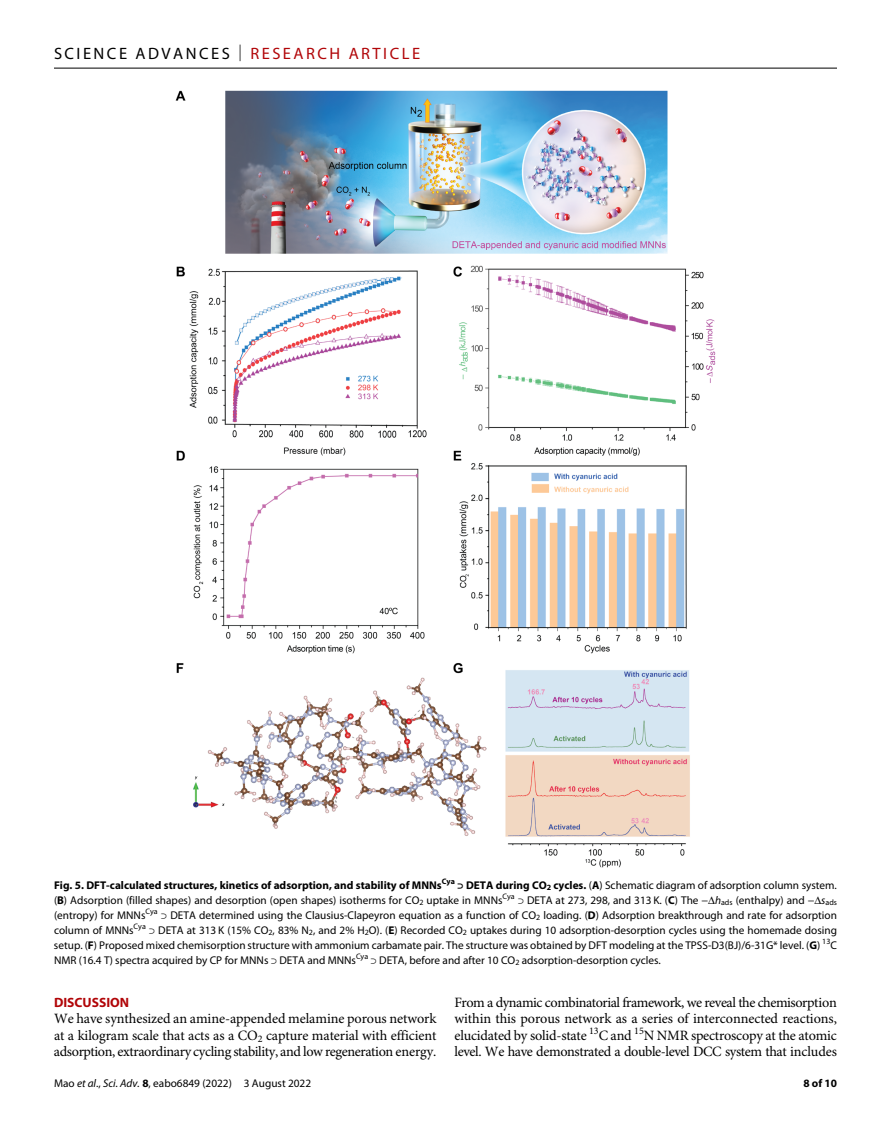
<style>
.page{position:relative;width:891px;height:1134px;background:#fff}
.page>*{position:absolute;margin:0;border:0;box-sizing:border-box;transform-origin:0 0}
.t1{font:16.5px "Myriad Pro";letter-spacing:.15em;color:#000}
.t2{font:14.25px/16.5px "Minion Pro";letter-spacing:-.03em;color:#000;text-align:justify}
.t3{font:700 13.5px "Myriad Pro";color:#b10508}
.t4{font:11.25px/15px "Myriad Pro";color:#000;text-align:justify}
.t5{font:700 11.25px "Myriad Pro";color:#000}
.s1{font-weight:300}
.s2{color:#b10508}
.s3{font-weight:700}
.s4{font-style:italic}
</style>
<div class="page">
<hr style="left:54px;top:68px;width:783px;height:1px;background:#000">
<img style="left:176px;top:90px;width:540px;height:777px">
<h1 class="t1" style="left:54px;top:40px;width:368px">SCIENCE ADVANCES <span class="s1">|</span> <span class="s2">RESEARCH ARTICLE</span></h1>
<p class="t4" style="left:54px;top:878px;width:785px"><span class="s3">Fig. 5. DFT-calculated structures, kinetics of adsorption, and stability of MNNs</span><sup>Cya</sup> <span class="s3">⊃ DETA during CO</span><sub>2</sub> <span class="s3">cycles.</span> (<span class="s3">A</span>) Schematic diagram of adsorption column system. (<span class="s3">B</span>) Adsorption (filled shapes) and desorption (open shapes) isotherms for CO<sub>2</sub> uptake in MNNs<sup>Cya</sup> ⊃ DETA at 273, 298, and 313 K. (<span class="s3">C</span>) The − <span class="s4">h</span><sub>ads</sub> (enthalpy) and − <span class="s4">s</span><sub>ads </sub>(entropy) for MNNs<sup>Cya</sup> ⊃ DETA determined using the Clausius-Clapeyron equation as a function of CO<sub>2</sub> loading. (<span class="s3">D</span>) Adsorption breakthrough and rate for adsorption column of MNNs<sup>Cya</sup> ⊃ DETA at 313 K (15% CO<sub>2</sub>, 83% N<sub>2</sub>, and 2% H<sub>2</sub>O). (<span class="s3">E</span>) Recorded CO<sub>2</sub> uptakes during 10 adsorption-desorption cycles using the homemade dosing setup. (<span class="s3">F</span>) Proposed mixed chemisorption structure with ammonium carbamate pair. The structure was obtained by DFT modeling at the TPSS-D3(BJ)/6-31G* level. (<span class="s3">G</span>) <sup>13</sup>C NMR (16.4 T) spectra acquired by CP for MNNs ⊃ DETA and MNNs<sup>Cya</sup> ⊃ DETA, before and after 10 CO<sub>2</sub> adsorption-desorption cycles.</p>
<p class="t3" style="left:54px;top:991px;width:77px">DISCUSSION</p>
<p class="t2" style="left:54px;top:1012px;width:384px">We have synthesized an amine-appended melamine porous network at a kilogram scale that acts as a CO<sub>2</sub> capture material with efficient adsorption, extraordinary cycling stability, and low regeneration energy.</p>
<p class="t4" style="left:54px;top:1076px;width:259px">Mao <span class="s4">et al</span>., <span class="s4">Sci. Adv.</span> <span class="s3">8</span>, eabo6849 (2022) 3 August 2022</p>
<p class="t2" style="left:454px;top:995px;width:384px">From a dynamic combinatorial framework, we reveal the chemisorption within this porous network as a series of interconnected reactions, elucidated by solid-state <sup>13</sup>C and <sup>15</sup>N NMR spectroscopy at the atomic level. We have demonstrated a double-level DCC system that includes</p>
<p class="t5" style="left:803px;top:1074px;width:35px">8 of 10</p>
</div>
